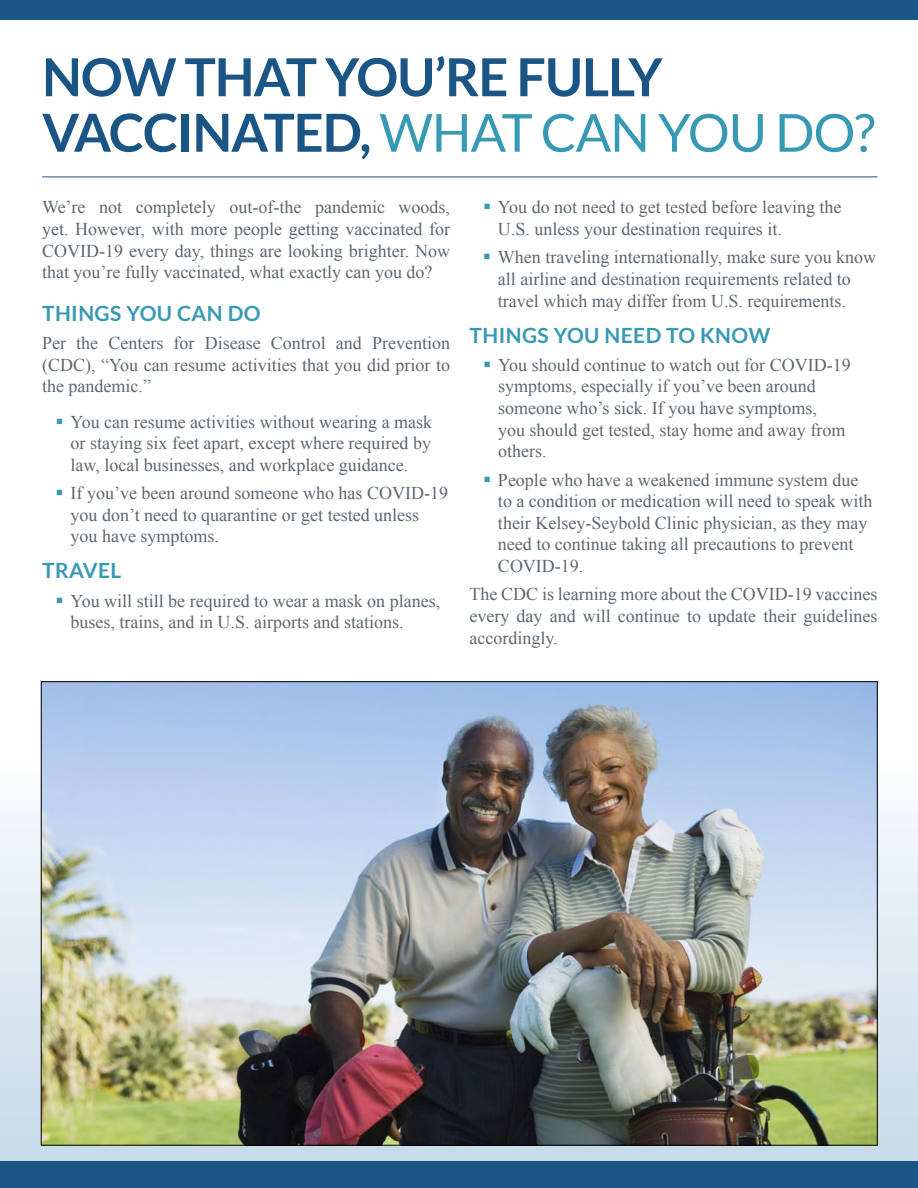
<style>
.page{position:relative;width:918px;height:1188px;background:#fff}
.page>*{position:absolute;margin:0;border:0;box-sizing:border-box;transform-origin:0 0}
.t1{font:700 52.5px/55.5px "Lato";letter-spacing:-.02em;color:#1b5585}
.t2{font:700 21px "Lato";letter-spacing:.02em;color:#3899b4}
.t3{font:18px/21.6px "Times New Roman";color:#5b6770}
.s1{font-weight:400;color:#3899b4}
</style>
<div class="page">
<svg style="left:0;top:758px;width:918px;height:430px"></svg>
<div style="left:0;top:0;width:918px;height:20px;background:#1b5585"></div>
<div style="left:0;top:1161px;width:918px;height:27px;background:#1b5585"></div>
<hr style="left:42px;top:177px;width:835px;height:1px;background:#1b5585">
<img style="left:43px;top:683px;width:833px;height:460px">
<h1 class="t1" style="left:42px;top:49px;width:835px">NOW THAT YOU’RE FULLY<br>VACCINATED, <span class="s1">WHAT CAN YOU DO?</span></h1>
<p class="t3" style="left:42px;top:196px;width:409px;text-align:justify">We’re not completely out-of-the pandemic woods, yet. However, with more people getting vaccinated for COVID-19 every day, things are looking brighter. Now that you’re fully vaccinated, what exactly can you do?</p>
<p class="t2" style="left:42px;top:301px;width:220px">THINGS YOU CAN DO</p>
<p class="t3" style="left:42px;top:332px;width:410px;text-align:justify">Per the Centers for Disease Control and Prevention (CDC), “You can resume activities that you did prior to the pandemic.”</p>
<p class="t3" style="left:71px;top:410px;width:363px;text-align:justify">You can resume activities without wearing a mask or staying six feet apart, except where required by law, local businesses, and workplace guidance.</p>
<p class="t3" style="left:71px;top:482px;width:379px">If you’ve been around someone who has COVID-19 you don’t need to quarantine or get tested unless you have symptoms.</p>
<p class="t2" style="left:42px;top:559px;width:81px">TRAVEL</p>
<p class="t3" style="left:71px;top:590px;width:371px">You will still be required to wear a mask on planes, buses, trains, and in U.S. airports and stations.</p>
<p class="t3" style="left:498px;top:196px;width:345px">You do not need to get tested before leaving the<br>U.S. unless your destination requires it.</p>
<p class="t3" style="left:498px;top:246px;width:380px">When traveling internationally, make sure you know all airline and destination requirements related to travel which may differ from U.S. requirements.</p>
<p class="t2" style="left:470px;top:323px;width:303px">THINGS YOU NEED TO KNOW</p>
<p class="t3" style="left:498px;top:354px;width:354px">You should continue to watch out for COVID-19 symptoms, especially if you’ve been around someone who’s sick. If you have symptoms,<br>you should get tested, stay home and away from others.</p>
<p class="t3" style="left:498px;top:469px;width:376px">People who have a weakened immune system due to a condition or medication will need to speak with their Kelsey-Seybold Clinic physician, as they may need to continue taking all precautions to prevent COVID-19.</p>
<p class="t3" style="left:470px;top:583px;width:409px;text-align:justify">The CDC is learning more about the COVID-19 vaccines every day and will continue to update their guidelines accordingly.</p>
</div>
